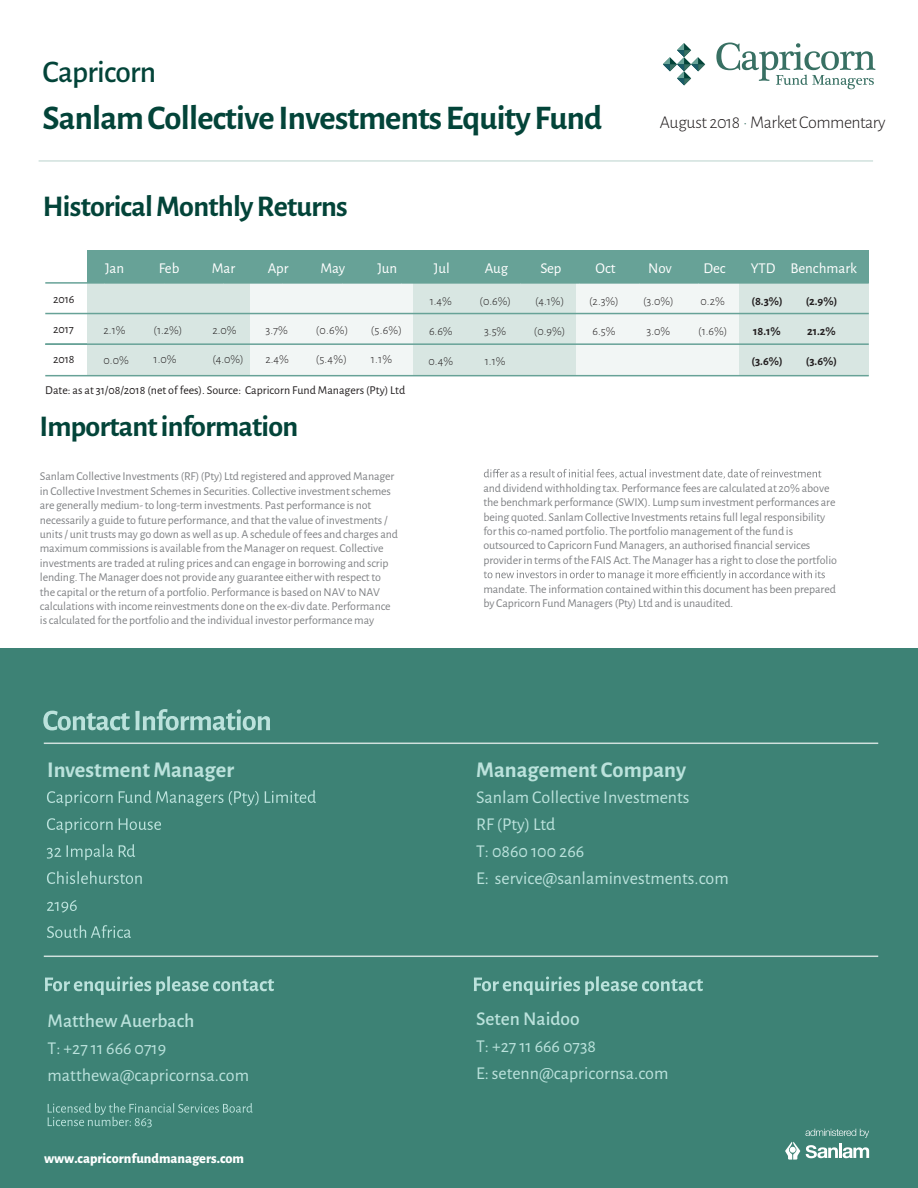
<style>
.page{position:relative;width:918px;height:1188px;background:#fff}
.page>*{position:absolute;margin:0;border:0;box-sizing:border-box;transform-origin:0 0}
.t1{font:700 34.5px "Alegreya Sans";letter-spacing:-.025em;color:#034439}
.t2{font:500 31.5px "Alegreya Sans";letter-spacing:-.025em;color:#034439}
.t3{font:700 30px "Alegreya Sans";letter-spacing:-.025em;color:#034439}
.t4{font:700 22.5px "Alegreya Sans";color:#bbe2dc}
.t5{font:500 19.5px "Alegreya Sans";color:#bbe2dc}
.t6{font:18px/27px "Alegreya Sans";color:#bbe2dc}
.t7{font:300 18px "Alegreya Sans";letter-spacing:-.025em;color:#231f20}
.t8{font:15px "Alegreya Sans";color:#fff}
.t9{font:800 14.25px "Alegreya Sans";color:#fff}
.t10{font:12px/14.4px "Alegreya Sans";letter-spacing:-.01em;color:#808285}
.t11{font:300 12px "Alegreya Sans";color:#231f20}
.t12{font:12px "Alegreya Sans";color:#231f20}
.t13{font:700 12px "Alegreya Sans";color:#231f20}
.s1{color:#387063}
</style>
<div class="page">
<hr style="left:39px;top:160px;width:834px;height:2px;background:#d0e1dd">
<svg style="left:484px;top:469px;width:337px;height:10px"></svg>
<svg style="left:484px;top:570px;width:341px;height:10px"></svg>
<div style="left:0;top:648px;width:918px;height:540px;background:#3d8275"></div>
<hr style="left:839px;top:1144px;width:3px;height:14px;background:#fff">
<svg style="left:806px;top:1145px;width:63px;height:13px"></svg>
<svg style="left:785px;top:1142px;width:15px;height:18px"></svg>
<svg style="left:806px;top:1129px;width:63px;height:9px"></svg>
<hr style="left:44px;top:743px;width:834px;height:1px;background:#d0e1dd">
<svg style="left:47px;top:791px;width:66px;height:15px"></svg>
<svg style="left:119px;top:790px;width:140px;height:16px"></svg>
<svg style="left:265px;top:790px;width:51px;height:13px"></svg>
<svg style="left:47px;top:818px;width:66px;height:15px"></svg>
<svg style="left:119px;top:818px;width:42px;height:12px"></svg>
<svg style="left:47px;top:844px;width:66px;height:16px"></svg>
<svg style="left:119px;top:844px;width:16px;height:13px"></svg>
<svg style="left:47px;top:871px;width:95px;height:13px"></svg>
<svg style="left:47px;top:900px;width:30px;height:13px"></svg>
<svg style="left:47px;top:925px;width:84px;height:13px"></svg>
<hr style="left:44px;top:956px;width:834px;height:1px;background:#d0e1dd">
<svg style="left:45px;top:976px;width:229px;height:19px"></svg>
<svg style="left:474px;top:976px;width:229px;height:19px"></svg>
<svg style="left:48px;top:1103px;width:205px;height:24px"></svg>
<div style="left:88px;top:251px;width:781px;height:32px;background:#67a297"></div>
<div style="left:87px;top:283px;width:163px;height:93px;background:#d8e6e2"></div>
<div style="left:250px;top:283px;width:163px;height:93px;background:#f2f6f5"></div>
<div style="left:413px;top:283px;width:163px;height:93px;background:#d8e6e2"></div>
<div style="left:739px;top:283px;width:130px;height:93px;background:#d8e6e2"></div>
<div style="left:576px;top:283px;width:163px;height:93px;background:#f2f6f5"></div>
<hr style="left:45px;top:313px;width:824px;height:1px;background:#67a297">
<hr style="left:45px;top:343px;width:824px;height:2px;background:#67a297">
<hr style="left:45px;top:375px;width:824px;height:1px;background:#67a297">
<hr style="left:45px;top:282px;width:60px;height:2px;background:#67a297">
<hr style="left:105px;top:282px;width:59px;height:2px;background:#67a297">
<hr style="left:164px;top:282px;width:59px;height:2px;background:#67a297">
<hr style="left:223px;top:282px;width:60px;height:2px;background:#67a297">
<hr style="left:283px;top:282px;width:59px;height:2px;background:#67a297">
<hr style="left:342px;top:282px;width:60px;height:2px;background:#67a297">
<hr style="left:402px;top:282px;width:59px;height:2px;background:#67a297">
<hr style="left:461px;top:282px;width:59px;height:2px;background:#67a297">
<hr style="left:520px;top:282px;width:60px;height:2px;background:#67a297">
<hr style="left:580px;top:282px;width:59px;height:2px;background:#67a297">
<hr style="left:639px;top:282px;width:60px;height:2px;background:#67a297">
<hr style="left:699px;top:282px;width:170px;height:2px;background:#67a297">
<svg style="left:43px;top:709px;width:227px;height:21px"></svg>
<svg style="left:716px;top:43px;width:159px;height:46px"></svg>
<svg style="left:663px;top:43px;width:42px;height:42px"></svg>
<h2 class="t2" style="left:43px;top:50px;width:115px">Capricorn</h2>
<h1 class="t1" style="left:43px;top:93px;width:561px">Sanlam CollectiveInvestments Equity Fund</h1>
<h3 class="t3" style="left:43px;top:184px;width:306px">Historical Monthly Returns</h3>
<h3 class="t7" style="left:660px;top:111px;width:227px">August 2018 <span class="s1">•</span> Market Commentary</h3>
<p class="t12" style="left:53px;top:291px;width:23px">2016</p>
<p class="t12" style="left:53px;top:321px;width:22px">2017</p>
<p class="t12" style="left:53px;top:351px;width:23px">2018</p>
<p class="t8" style="left:105px;top:258px;width:21px">Jan</p>
<p class="t8" style="left:159px;top:258px;width:22px">Feb</p>
<p class="t8" style="left:212px;top:258px;width:25px">Mar</p>
<p class="t8" style="left:268px;top:258px;width:22px">Apr</p>
<p class="t8" style="left:320px;top:258px;width:26px">May</p>
<p class="t8" style="left:377px;top:258px;width:21px">Jun</p>
<p class="t8" style="left:434px;top:258px;width:17px">Jul</p>
<p class="t8" style="left:485px;top:258px;width:25px">Aug</p>
<p class="t8" style="left:540px;top:258px;width:23px">Sep</p>
<p class="t8" style="left:595px;top:258px;width:22px">Oct</p>
<p class="t8" style="left:648px;top:258px;width:25px">Nov</p>
<p class="t8" style="left:704px;top:258px;width:24px">Dec</p>
<p class="t8" style="left:751px;top:258px;width:108px">YTD Benchmark</p>
<p class="t11" style="left:104px;top:322px;width:23px">2.1%</p>
<p class="t11" style="left:104px;top:352px;width:27px">0.0%</p>
<p class="t11" style="left:154px;top:322px;width:30px">(1.2%)</p>
<p class="t11" style="left:154px;top:351px;width:24px">1.0%</p>
<p class="t11" style="left:212px;top:322px;width:26px">2.0%</p>
<p class="t11" style="left:212px;top:351px;width:33px">(4.0%)</p>
<p class="t11" style="left:266px;top:322px;width:24px">3.7%</p>
<p class="t11" style="left:266px;top:351px;width:25px">2.4%</p>
<p class="t11" style="left:316px;top:322px;width:34px">(0.6%)</p>
<p class="t11" style="left:316px;top:351px;width:33px">(5.4%)</p>
<p class="t11" style="left:371px;top:322px;width:32px">(5.6%)</p>
<p class="t11" style="left:371px;top:351px;width:23px">1.1%</p>
<p class="t11" style="left:430px;top:293px;width:24px">1.4%</p>
<p class="t11" style="left:429px;top:323px;width:25px">6.6%</p>
<p class="t11" style="left:429px;top:353px;width:26px">0.4%</p>
<p class="t11" style="left:480px;top:293px;width:33px">(0.6%)</p>
<p class="t11" style="left:484px;top:323px;width:24px">3.5%</p>
<p class="t11" style="left:485px;top:353px;width:22px">1.1%</p>
<p class="t11" style="left:535px;top:293px;width:30px">(4.1%)</p>
<p class="t11" style="left:534px;top:323px;width:33px">(0.9%)</p>
<p class="t11" style="left:589px;top:293px;width:31px">(2.3%)</p>
<p class="t11" style="left:592px;top:323px;width:24px">6.5%</p>
<p class="t11" style="left:643px;top:293px;width:32px">(3.0%)</p>
<p class="t11" style="left:647px;top:323px;width:25px">3.0%</p>
<p class="t11" style="left:701px;top:293px;width:26px">0.2%</p>
<p class="t11" style="left:698px;top:323px;width:30px">(1.6%)</p>
<p class="t13" style="left:752px;top:292px;width:33px">(8.3%)</p>
<p class="t13" style="left:753px;top:322px;width:29px">18.1%</p>
<p class="t13" style="left:752px;top:352px;width:33px">(3.6%)</p>
<p class="t13" style="left:806px;top:292px;width:33px">(2.9%)</p>
<p class="t13" style="left:807px;top:322px;width:30px">21.2%</p>
<p class="t13" style="left:806px;top:352px;width:33px">(3.6%)</p>
<p class="t12" style="left:45px;top:382px;width:361px">Date: as at 31/08/2018 (net of fees). Source: Capricorn Fund Managers (Pty) Ltd</p>
<h3 class="t3" style="left:40px;top:405px;width:260px">Importantinformation</h3>
<p class="t10" style="left:40px;top:469px;width:360px">Sanlam Collective Investments (RF) (Pty) Ltd registered and approved Manager in Collective Investment Schemes in Securities. Collective investment schemes are generally medium- to long-term investments. Past performance is not necessarily a guide to future performance, and that the value of investments / units / unit trusts may go down as well as up. A schedule of fees and charges and maximum commissions is available from the Manager on request. Collective investments are traded at ruling prices and can engage in borrowing and scrip lending. The Manager does not provide any guarantee either with respect to the capital or the return of a portfolio. Performance is based on NAV to NAV calculations with income reinvestments done on the ex-div date. Performance is calculated for the portfolio and the individual investor performance may</p>
<p class="t10" style="left:483px;top:480px;width:355px">and dividendwithholding tax. Performance fees are calculated at 20% above the benchmark performance (SWIX). Lump sum investment performances are being quoted. Sanlam Collective Investments retains full legal responsibility forthis co-named portfolio. The portfolio management of the fund is outsourced to Capricorn Fund Managers, an authorised financial services provider in terms of the FAIS Act. TheManager has a right to close the portfolio</p>
<p class="t10" style="left:483px;top:581px;width:354px">mandate. The information contained within this document has been prepared by Capricorn Fund Managers(Pty) Ltd and is unaudited.</p>
<h3 class="t4" style="left:47px;top:753px;width:188px">Investment Manager</h3>
<h3 class="t5" style="left:48px;top:1007px;width:148px">Matthew Auerbach</h3>
<h3 class="t6" style="left:48px;top:1034px;width:203px">T: +27 11 666 0719 matthewa@capricornsa.com</h3>
<p class="t9" style="left:44px;top:1147px;width:202px">www.capricornfundmanagers.com</p>
<h3 class="t4" style="left:476px;top:753px;width:211px">Management Company</h3>
<h3 class="t6" style="left:476px;top:783px;width:215px">Sanlam Collective Investments<br>RF (Pty) Ltd</h3>
<h3 class="t6" style="left:476px;top:837px;width:254px">T: 0860 100 266<br>E: service@sanlaminvestments.com</h3>
<h3 class="t5" style="left:476px;top:1005px;width:105px">Seten Naidoo</h3>
<h3 class="t6" style="left:476px;top:1031px;width:194px">T: +27 11 666 0738<br>E: setenn@capricornsa.com</h3>
</div>
